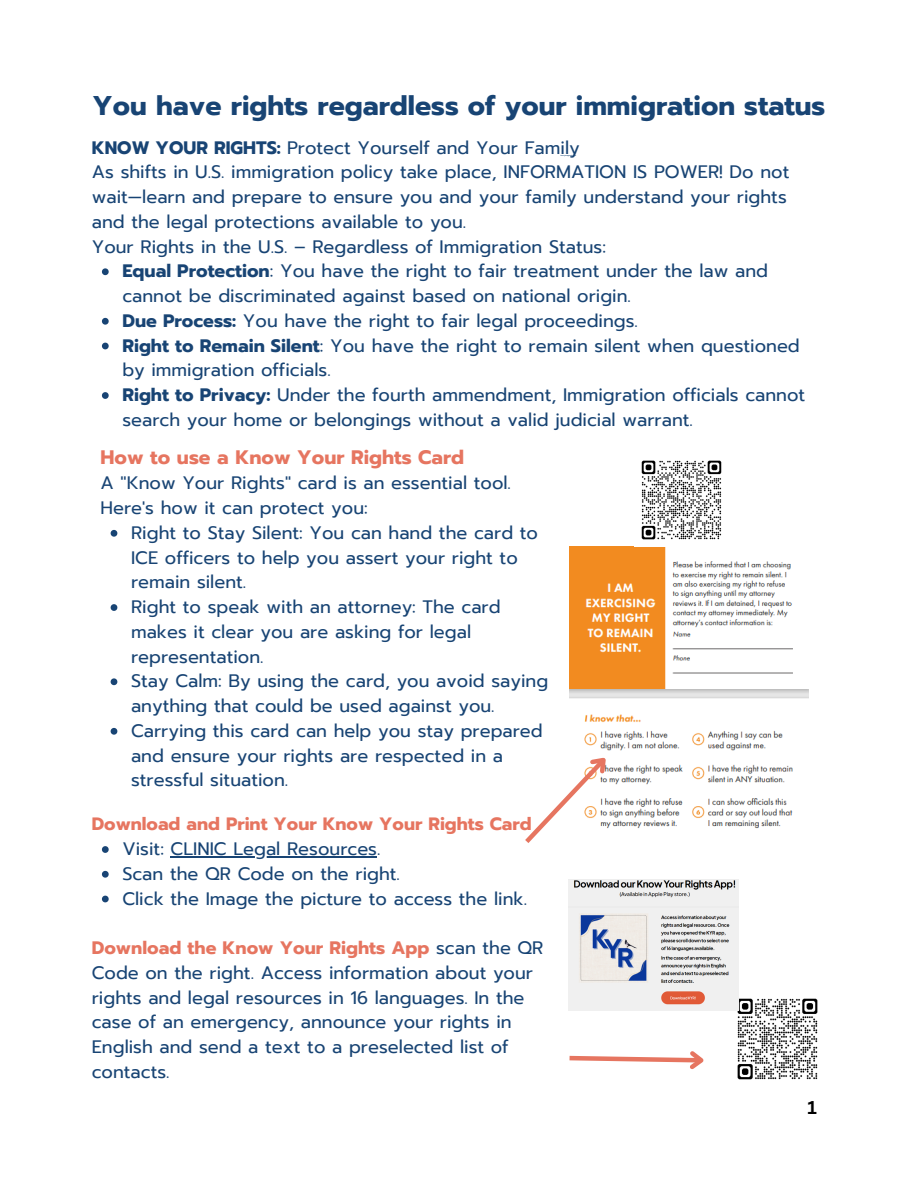
<style>
.page{position:relative;width:918px;height:1188px;background:#fff}
.page>*{position:absolute;margin:0;border:0;box-sizing:border-box;transform-origin:0 0}
.t1{font:700 27px "Prompt";color:#184474}
.t2{font:700 19.5px "Prompt";color:#e67560}
.t3{font:18px/24.8px "Prompt";color:#184474}
.t4{font:700 18px "Canva Sans";color:#000}
.t5{font:700 17.85px "Prompt";color:#e67560}
.s1{font-weight:700}
.s2{font-weight:700;color:#e67560}
</style>
<div class="page">
<img style="left:570px;top:547px;width:238px;height:282px">
<img style="left:641px;top:460px;width:81px;height:80px">
<img style="left:737px;top:991px;width:81px;height:89px">
<img style="left:568px;top:879px;width:170px;height:132px">
<svg style="left:102px;top:268px;width:7px;height:7px"></svg>
<svg style="left:102px;top:318px;width:7px;height:7px"></svg>
<svg style="left:102px;top:343px;width:7px;height:6px"></svg>
<svg style="left:102px;top:392px;width:7px;height:7px"></svg>
<svg style="left:111px;top:530px;width:6px;height:7px"></svg>
<svg style="left:111px;top:604px;width:6px;height:7px"></svg>
<svg style="left:111px;top:678px;width:6px;height:7px"></svg>
<svg style="left:111px;top:728px;width:6px;height:7px"></svg>
<svg style="left:102px;top:846px;width:7px;height:7px"></svg>
<hr style="left:171px;top:856px;width:206px;height:1px;background:#184474">
<svg style="left:102px;top:871px;width:7px;height:7px"></svg>
<svg style="left:102px;top:896px;width:7px;height:6px"></svg>
<svg style="left:525px;top:746px;width:93px;height:97px"></svg>
<svg style="left:569px;top:1051px;width:135px;height:18px"></svg>
<h1 class="t1" style="left:93px;top:86px;width:734px">You have rights regardless of your immigration status</h1>
<h3 class="t3" style="left:92px;top:135px;width:699px"><span class="s1">KNOW YOUR RIGHTS:</span> Protect Yourself and Your Family<br>As shifts in U.S. immigration policy take place, INFORMATION IS POWER! Do not wait—learn and prepare to ensure you and your family understand your rights and the legal protections available to you.<br>Your Rights in the U.S. – Regardless of Immigration Status:</h3>
<p class="t3" style="left:122px;top:259px;width:647px"><span class="s1">Equal Protection</span>: You have the right to fair treatment under the law and cannot be discriminated against based on national origin.</p>
<p class="t3" style="left:122px;top:309px;width:517px"><span class="s1">Due Process:</span> You have the right to fair legal proceedings.</p>
<p class="t3" style="left:122px;top:333px;width:679px"><span class="s1">Right to Remain Silent</span>: You have the right to remain silent when questioned by immigration officials.</p>
<p class="t3" style="left:122px;top:383px;width:684px"><span class="s1">Right to Privacy:</span> Under the fourth ammendment, Immigration officials cannot search your home or belongings without a valid judicial warrant.</p>
<h3 class="t2" style="left:101px;top:442px;width:365px">How to use a Know Your Rights Card</h3>
<h3 class="t3" style="left:101px;top:471px;width:412px">A "Know Your Rights" card is an essential tool.<br>Here's how it can protect you:</h3>
<p class="t3" style="left:131px;top:521px;width:409px">Right to Stay Silent: You can hand the card to<br>ICE officers to help you assert your right to remain silent.</p>
<p class="t3" style="left:131px;top:595px;width:371px">Right to speak with an attorney: The card makes it clear you are asking for legal representation.</p>
<p class="t3" style="left:131px;top:669px;width:419px">Stay Calm: By using the card, you avoid saying anything that could be used against you.</p>
<p class="t3" style="left:131px;top:719px;width:413px">Carrying this card can help you stay prepared and ensure your rights are respected in a stressful situation.</p>
<p class="t5" style="left:92px;top:811px;width:441px">Download and Print Your Know Your Rights Card</p>
<p class="t3" style="left:122px;top:837px;width:260px">Visit: CLINIC Legal Resources.</p>
<p class="t3" style="left:122px;top:862px;width:279px">Scan the QR Code on the right.</p>
<h2 class="t3" style="left:122px;top:886px;width:406px">Click the Image the picture to access the link.</h2>
<p class="t3" style="left:92px;top:936px;width:453px"><span class="s2">Download the Know Your Rights App</span> scan the QR Code on the right. Access information about your rights and legal resources in 16 languages. In the case of an emergency, announce your rights in English and send a text to a preselected list of contacts.</p>
<p class="t4" style="left:807px;top:1094px;width:11px">1</p>
</div>
